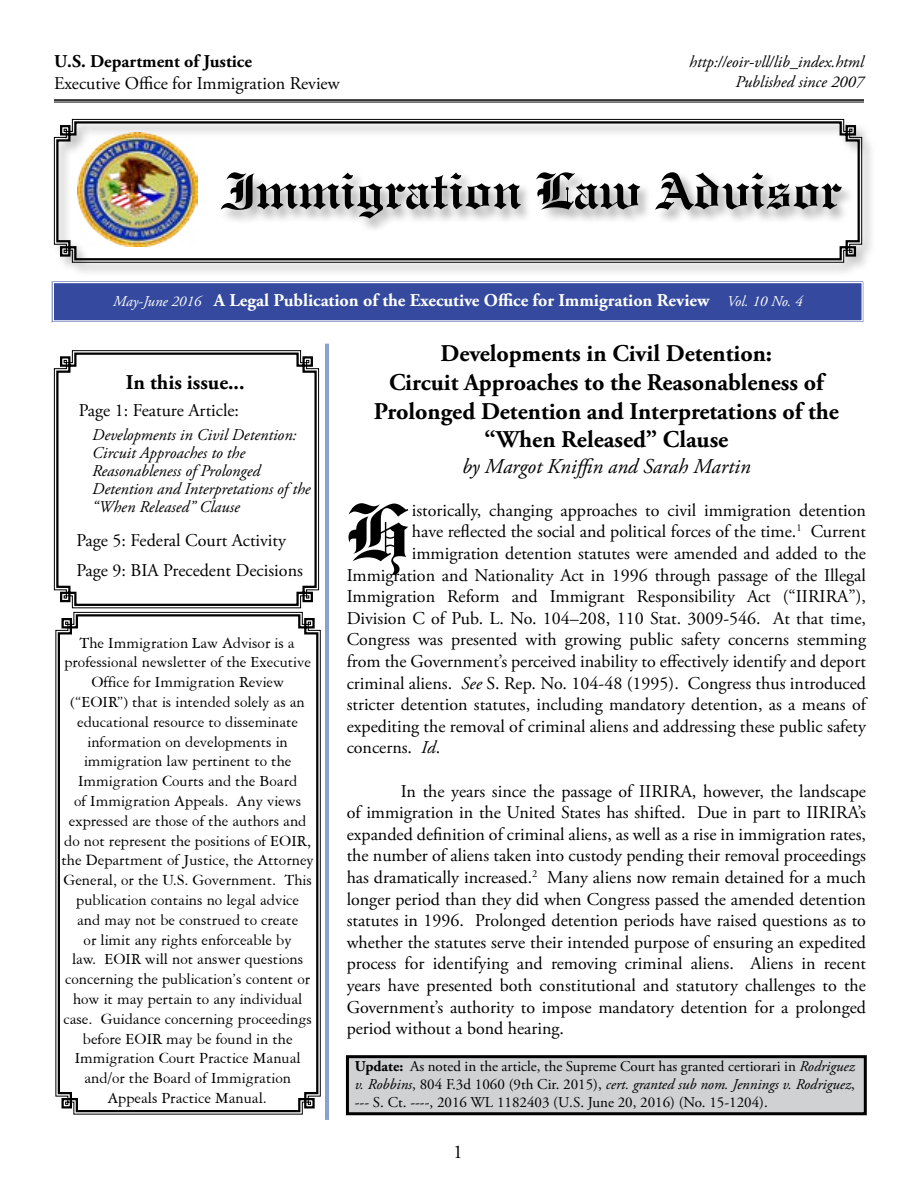
<style>
.page{position:relative;width:918px;height:1188px;background:#fff}
.page>*{position:absolute;margin:0;border:0;box-sizing:border-box;transform-origin:0 0}
.t1{font:700 79.2px "Engravers Old English BT";color:#000}
.t2{font:700 51px "Engravers Old English BT";color:#000}
.t3{font:700 24px/28.8px "Adobe Garamond Pro";color:#000;text-align:center}
.t4{font:italic 21px "Adobe Garamond Pro";color:#000}
.t5{font:700 21px "Adobe Garamond Pro";color:#000}
.t6{font:19.5px "Adobe Garamond Pro";color:#000}
.t7{font:18px/21.6px "Adobe Garamond Pro";color:#000}
.t8{font:700 18px "Adobe Garamond Pro";color:#fff}
.t9{font:700 18px "Adobe Garamond Pro";color:#000}
.t10{font:16.5px/19.8px "American Garamond BT";color:#000;text-align:center}
.t11{font:italic 16.5px/18px "Adobe Garamond Pro";color:#000;text-align:right}
.t12{font:15px/18px "Adobe Garamond Pro";color:#000;text-align:justify}
.s1{font-weight:400;font-style:italic;font-size:15px}
.s2{font-style:italic}
.s3{font-weight:700}
</style>
<div class="page">
<div style="left:347px;top:1057px;width:518px;height:57px;background:#cfd1d2"></div>
<div style="left:346px;top:1055px;width:521px;height:60px;border:3px solid #000"></div>
<div style="left:53px;top:118px;width:823px;height:159px;background:#000;opacity:.35"></div>
<svg style="left:55px;top:120px;width:806px;height:142px"></svg>
<img style="left:77px;top:132px;width:121px;height:115px">
<hr style="left:54px;top:99px;width:810px;height:2px;background:#000">
<hr style="left:54px;top:102px;width:810px;height:1px;background:#000">
<div style="left:55px;top:284px;width:806px;height:36px;background:#354a9e"></div>
<div style="left:51px;top:281px;width:813px;height:42px;border:1px solid #fff"></div>
<div style="left:53px;top:282px;width:810px;height:40px;border:1px solid #fff"></div>
<hr style="left:328px;top:344px;width:1px;height:776px;background:#174897">
<hr style="left:325px;top:344px;width:1px;height:776px;background:#174897">
<svg style="left:55px;top:351px;width:263px;height:256px"></svg>
<svg style="left:57px;top:613px;width:263px;height:500px"></svg>
<p class="t9" style="left:54px;top:51px;width:200px">U.S. Department of Justice</p>
<p class="t7" style="left:54px;top:73px;width:287px">Executive Office for Immigration Review</p>
<p class="t11" style="left:689px;top:52px;width:176px;line-height:19.8px">http://eoir-vll/lib_index.html<br>Published since 2007</p>
<h2 class="t2" style="left:225px;top:160px;width:618px">Immigration Law Advisor</h2>
<p class="t8" style="left:113px;top:290px;width:691px"><span class="s1">May-June 2016</span> A Legal Publication of the Executive Office for Immigration Review <span class="s1">Vol. 10 No. 4</span></p>
<p class="t5" style="left:126px;top:370px;width:120px">In this issue...</p>
<p class="t7" style="left:79px;top:400px;width:162px">Page 1: Feature Article:</p>
<p class="t11" style="left:92px;top:427px;width:220px;text-align:left">Developments in Civil Detention:<br>Circuit Approaches to the<br>Reasonableness of Prolonged<br>Detention and Interpretations of the “When Released” Clause</p>
<p class="t7" style="left:76px;top:526px;width:228px;line-height:30px">Page 5: Federal Court Activity<br>Page 9: BIA Precedent Decisions</p>
<p class="t10" style="left:62px;top:632px;width:254px">The Immigration Law Advisor is a professional newsletter of the Executive Office for Immigration Review (“EOIR”) that is intended solely as an educational resource to disseminate information on developments in immigration law pertinent to the Immigration Courts and the Board<br>of Immigration Appeals. Any views expressed are those of the authors and do not represent the positions of EOIR, the Department of Justice, the Attorney General, or the U.S. Government. This publication contains no legal advice<br>and may not be construed to create<br>or limit any rights enforceable by<br>law. EOIR will not answer questions concerning the publication’s content or how it may pertain to any individual case. Guidance concerning proceedings before EOIR may be found in the Immigration Court Practice Manual and/or the Board of Immigration Appeals Practice Manual.</p>
<h3 class="t3" style="left:374px;top:339px;width:467px">Developments in Civil Detention:<br>Circuit Approaches to the Reasonableness of Prolonged Detention and Interpretations of the “When Released” Clause</h3>
<p class="t4" style="left:462px;top:453px;width:290px">by Margot Kniffin and Sarah Martin</p>
<h1 class="t1" style="left:347px;top:484px;width:67px">H</h1>
<p class="t7" style="left:412px;top:500px;width:456px">istorically, changing approaches to civil immigration detention</p>
<p class="t7" style="left:412px;top:522px;width:456px">have reflected the social and political forces of the time.<sup>1</sup> Current</p>
<p class="t7" style="left:412px;top:543px;width:456px">immigration detention statutes were amended and added to the</p>
<p class="t7" style="left:347px;top:565px;width:521px">Immigration and Nationality Act in 1996 through passage of the Illegal</p>
<p class="t7" style="left:347px;top:586px;width:521px">Immigration Reform and Immigrant Responsibility Act (“IIRIRA”),</p>
<p class="t7" style="left:347px;top:608px;width:521px">Division C of Pub. L. No. 104–208, 110 Stat. 3009-546. At that time,</p>
<p class="t7" style="left:347px;top:630px;width:521px">Congress was presented with growing public safety concerns stemming</p>
<p class="t7" style="left:347px;top:651px;width:521px">from the Government’s perceived inability to effectively identify and deport</p>
<p class="t7" style="left:347px;top:673px;width:521px">criminal aliens. <span class="s2">See</span> S. Rep. No. 104-48 (1995). Congress thus introduced</p>
<p class="t7" style="left:347px;top:694px;width:521px">stricter detention statutes, including mandatory detention, as a means of</p>
<p class="t7" style="left:347px;top:716px;width:521px">expediting the removal of criminal aliens and addressing these public safety</p>
<p class="t7" style="left:347px;top:738px;width:95px">concerns. <span class="s2">Id</span>.</p>
<p class="t7" style="left:347px;top:781px;width:521px;text-align:justify;text-indent:54px">In the years since the passage of IIRIRA, however, the landscape of immigration in the United States has shifted. Due in part to IIRIRA’s expanded definition of criminal aliens, as well as a rise in immigration rates, the number of aliens taken into custody pending their removal proceedings has dramatically increased.<sup>2</sup> Many aliens now remain detained for a much longer period than they did when Congress passed the amended detention statutes in 1996. Prolonged detention periods have raised questions as to whether the statutes serve their intended purpose of ensuring an expedited process for identifying and removing criminal aliens. Aliens in recent years have presented both constitutional and statutory challenges to the Government’s authority to impose mandatory detention for a prolonged period without a bond hearing.</p>
<p class="t12" style="left:355px;top:1058px;width:502px"><span class="s3">Update:</span> As noted in the article, the Supreme Court has granted certiorari in <span class="s2">Rodriguez v. Robbins</span>, 804 F.3d 1060 (9th Cir. 2015), <span class="s2">cert. granted sub nom. Jennings v. Rodriguez</span>, --- S. Ct. ----, 2016 WL 1182403 (U.S. June 20, 2016) (No. 15-1204).</p>
<p class="t6" style="left:453px;top:1140px;width:11px">1</p>
</div>
